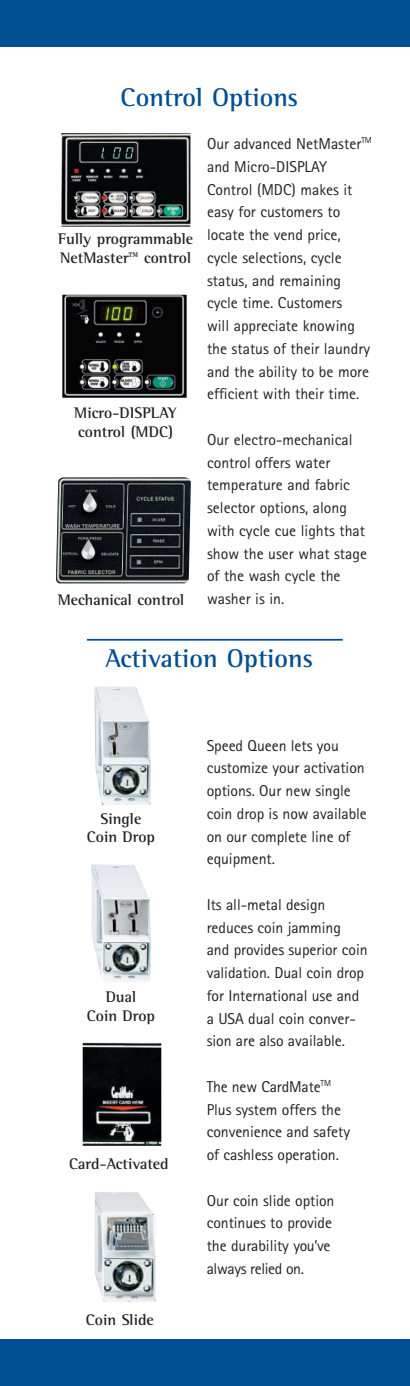
<style>
.page{position:relative;width:410px;height:1386px;background:#fff}
.page>*{position:absolute;margin:0;border:0;box-sizing:border-box;transform-origin:0 0}
.t1{font:700 26.25px "Rotis Semi Serif";color:#004f92}
.t2{font:15.75px/22.8px "Rotis Sans Serif";letter-spacing:-.005em;color:#231f20}
.t3{font:700 15.75px/18.9px "Rotis Semi Serif";color:#231f20}
</style>
<div class="page">
<div style="left:0;top:0;width:410px;height:47px;background:#004f92"></div>
<div style="left:0;top:1339px;width:410px;height:47px;background:#004f92"></div>
<img style="left:94px;top:687px;width:57px;height:118px">
<img style="left:63px;top:134px;width:126px;height:91px">
<div style="left:60px;top:131px;width:132px;height:97px;border:2px solid #fff"></div>
<img style="left:83px;top:1043px;width:78px;height:102px">
<div style="left:81px;top:1041px;width:82px;height:106px;border:1px solid #fff"></div>
<img style="left:91px;top:864px;width:60px;height:118px">
<img style="left:95px;top:1192px;width:61px;height:110px">
<hr style="left:87px;top:639px;width:255px;height:2px;background:#004f92">
<img style="left:63px;top:296px;width:122px;height:101px">
<div style="left:60px;top:293px;width:128px;height:107px;border:2px solid #fff"></div>
<svg style="left:55px;top:579px;width:130px;height:5px"></svg>
<img style="left:56px;top:477px;width:134px;height:106px">
<h1 class="t1" style="left:120px;top:88px;width:179px">Control Options</h1>
<p class="t3" style="left:58px;top:230px;width:136px">Fully programmable<br>NetMaster™ control</p>
<p class="t3" style="left:74px;top:405px;width:104px">Micro-DISPLAY control (MDC)</p>
<p class="t3" style="left:58px;top:592px;width:128px">Mechanical control</p>
<p class="t2" style="left:207px;top:134px;width:166px">Our advanced NetMaster<sup>TM </sup>and Micro-DISPLAY<br>Control (MDC) makes it easy for customers to locate the vend price, cycle selections, cycle status, and remaining cycle time. Customers<br>will appreciate knowing the status of their laundry and the ability to be more efficient with their time.</p>
<p class="t2" style="left:207px;top:430px;width:161px">Our electro-mechanical control offers water temperature and fabric selector options, along with cycle cue lights that show the user what stage of the wash cycle the washer is in.</p>
<h1 class="t1" style="left:105px;top:648px;width:209px">Activation Options</h1>
<p class="t3" style="left:87px;top:810px;width:70px;text-align:center">Single<br>Coin Drop</p>
<p class="t3" style="left:87px;top:989px;width:70px;text-align:center">Dual<br>Coin Drop</p>
<p class="t3" style="left:69px;top:1156px;width:101px">Card-Activated</p>
<p class="t3" style="left:86px;top:1312px;width:69px">Coin Slide</p>
<p class="t2" style="left:206px;top:736px;width:161px">Speed Queen lets you customize your activation options. Our new single coin drop is now available on our complete line of equipment.</p>
<p class="t2" style="left:206px;top:895px;width:162px">Its all-metal design reduces coin jamming<br>and provides superior coin validation. Dual coin drop for International use and a USA dual coin conver&shy;sion are also available.</p>
<p class="t2" style="left:206px;top:1077px;width:145px">The new CardMate<sup>TM<br></sup>Plus system offers the convenience and safety of cashless operation.</p>
<p class="t2" style="left:206px;top:1191px;width:129px">Our coin slide option continues to provide the durability you’ve always relied on.</p>
</div>
